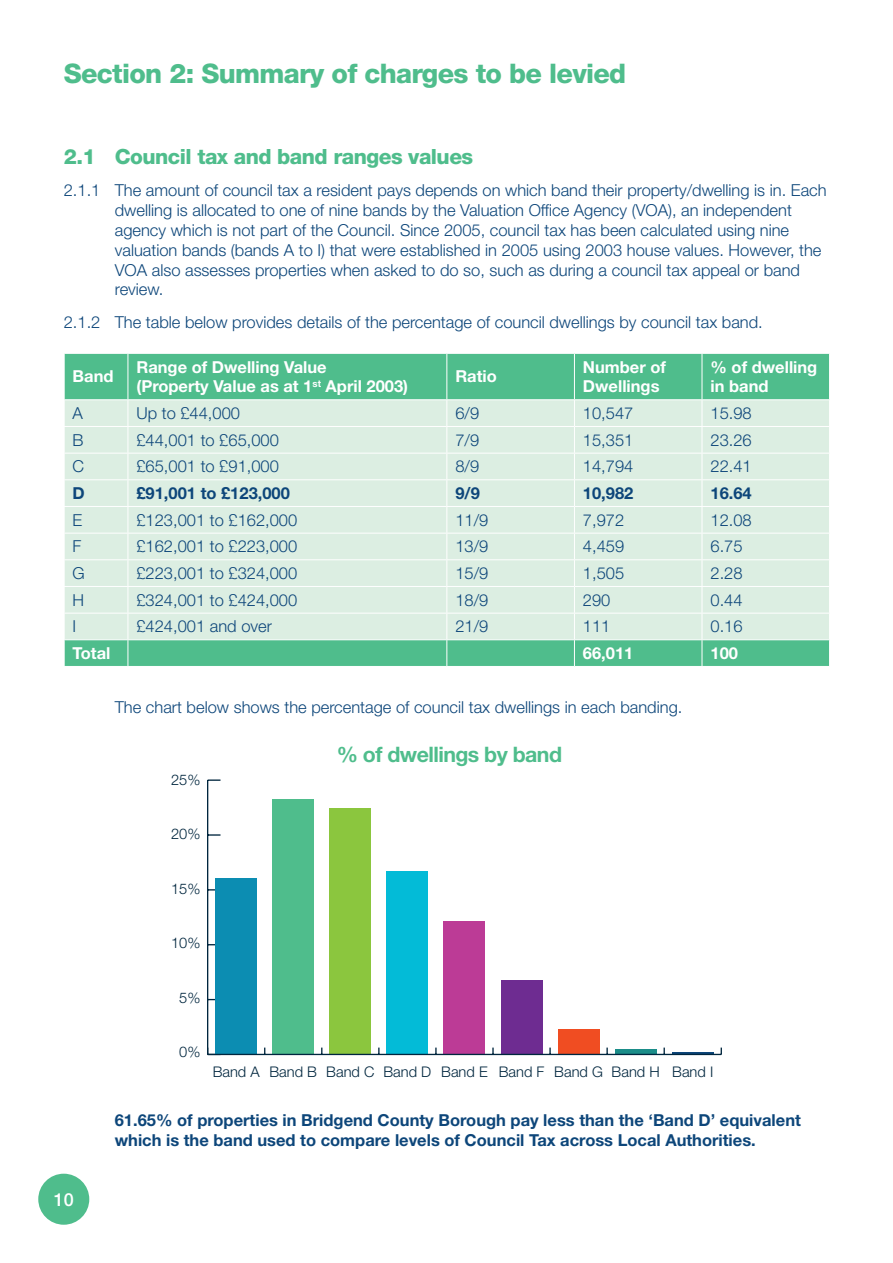
<style>
.page{position:relative;width:893px;height:1263px;background:#fff}
.page>*{position:absolute;margin:0;border:0;box-sizing:border-box;transform-origin:0 0}
.t1{font:800 27px "Helvetica Neue LT Std";letter-spacing:-.025em;color:#4fbd8c}
.t2{font:700 21.3px "Helvetica Neue";letter-spacing:-.025em;color:#4fbd8c}
.t3{font:800 21px "Helvetica Neue LT Std";letter-spacing:-.025em;color:#4fbd8c}
.t4{font:500 18px "Helvetica Neue LT Std";color:#fff}
.t5{font:300 16.5px/19.8px "Helvetica Neue LT Std";color:#0d467a}
.t6{font:700 16.5px/19.8px "Helvetica Neue LT Std";color:#0d467a}
.t7{font:700 16.5px/19.8px "Helvetica Neue LT Std";color:#fff}
.t8{font:300 14.7px "Helvetica Neue";color:#00263e}
</style>
<div class="page">
<svg style="left:64px;top:353px;width:766px;height:313px;background:#bde3cf"></svg>
<div style="left:38px;top:1174px;width:51px;height:51px;background:#4fbd8c;border-radius:50%"></div>
<hr style="left:207px;top:780px;width:1px;height:274px;background:#00263e">
<svg style="left:208px;top:834px;width:12px;height:2px"></svg>
<svg style="left:208px;top:779px;width:12px;height:2px"></svg>
<div style="left:216px;top:878px;width:41px;height:176px;background:#0c8db2"></div>
<div style="left:273px;top:799px;width:41px;height:255px;background:#4fbd8c"></div>
<div style="left:330px;top:808px;width:41px;height:246px;background:#8bc63e"></div>
<div style="left:387px;top:871px;width:41px;height:183px;background:#03bbd7"></div>
<div style="left:444px;top:921px;width:41px;height:133px;background:#bc3b96"></div>
<div style="left:501px;top:980px;width:41px;height:74px;background:#6e2c91"></div>
<div style="left:558px;top:1028px;width:41px;height:26px;background:#f04d22"></div>
<div style="left:615px;top:1049px;width:41px;height:5px;background:#1b8d89"></div>
<hr style="left:672px;top:1052px;width:41px;height:2px;background:#0d467a">
<hr style="left:208px;top:1054px;width:513px;height:1px;background:#00263e">
<svg style="left:207px;top:1047px;width:13px;height:8px"></svg>
<svg style="left:378px;top:1047px;width:2px;height:7px"></svg>
<svg style="left:435px;top:1047px;width:2px;height:7px"></svg>
<svg style="left:492px;top:1047px;width:2px;height:7px"></svg>
<svg style="left:549px;top:1047px;width:2px;height:7px"></svg>
<svg style="left:606px;top:1047px;width:2px;height:7px"></svg>
<svg style="left:663px;top:1047px;width:2px;height:7px"></svg>
<p class="t1" style="left:64px;top:57px;width:564px">Section 2: Summary of charges to be levied</p>
<p class="t3" style="left:64px;top:144px;width:411px">2.1 Council tax and band ranges values</p>
<p class="t5" style="left:115px;top:180px;width:713px;text-indent:-51px">2.1.1 The amount of council tax a resident pays depends on which band their property/dwelling is in. Each dwelling is allocated to one of nine bands by the Valuation Office Agency (VOA), an independent agency which is not part of the Council. Since 2005, council tax has been calculated using nine valuation bands (bands A to I) that were established in 2005 using 2003 house values. However, the VOA also assesses properties when asked to do so, such as during a council tax appeal or band review.</p>
<p class="t5" style="left:64px;top:312px;width:700px">2.1.2 The table below provides details of the percentage of council dwellings by council tax band.</p>
<p class="t7" style="left:73px;top:366px;width:42px">Band</p>
<p class="t7" style="left:136px;top:356px;width:273px">Range of Dwelling Value<br>(Property Value as at 1<sup>st</sup> April 2003)</p>
<p class="t7" style="left:455px;top:366px;width:43px">Ratio</p>
<p class="t7" style="left:583px;top:356px;width:85px">Number of<br>Dwellings</p>
<p class="t7" style="left:710px;top:356px;width:108px">% of dwelling in band</p>
<p class="t5" style="left:73px;top:403px;width:12px">A</p>
<p class="t5" style="left:136px;top:403px;width:105px">Up to £44,000</p>
<p class="t5" style="left:455px;top:403px;width:25px">6/9</p>
<p class="t5" style="left:583px;top:403px;width:52px">10,547</p>
<p class="t5" style="left:710px;top:403px;width:43px">15.98</p>
<p class="t5" style="left:73px;top:430px;width:13px">B</p>
<p class="t5" style="left:136px;top:430px;width:144px">£44,001 to £65,000</p>
<p class="t5" style="left:455px;top:430px;width:25px">7/9</p>
<p class="t5" style="left:583px;top:430px;width:52px">15,351</p>
<p class="t5" style="left:710px;top:430px;width:43px">23.26</p>
<p class="t5" style="left:73px;top:456px;width:13px">C</p>
<p class="t5" style="left:136px;top:456px;width:144px">£65,001 to £91,000</p>
<p class="t5" style="left:455px;top:456px;width:25px">8/9</p>
<p class="t5" style="left:583px;top:456px;width:52px">14,794</p>
<p class="t5" style="left:710px;top:456px;width:43px">22.41</p>
<p class="t6" style="left:73px;top:483px;width:14px">D</p>
<p class="t6" style="left:136px;top:483px;width:155px">£91,001 to £123,000</p>
<p class="t6" style="left:455px;top:483px;width:26px">9/9</p>
<p class="t6" style="left:583px;top:483px;width:52px">10,982</p>
<p class="t6" style="left:710px;top:483px;width:43px">16.64</p>
<p class="t5" style="left:73px;top:510px;width:11px">E</p>
<p class="t5" style="left:136px;top:510px;width:162px">£123,001 to £162,000</p>
<p class="t5" style="left:455px;top:510px;width:35px">11/9</p>
<p class="t5" style="left:583px;top:510px;width:43px">7,972</p>
<p class="t5" style="left:710px;top:510px;width:43px">12.08</p>
<p class="t5" style="left:73px;top:536px;width:10px">F</p>
<p class="t5" style="left:136px;top:536px;width:162px">£162,001 to £223,000</p>
<p class="t5" style="left:455px;top:536px;width:35px">13/9</p>
<p class="t5" style="left:583px;top:536px;width:43px">4,459</p>
<p class="t5" style="left:710px;top:536px;width:34px">6.75</p>
<p class="t5" style="left:73px;top:563px;width:14px">G</p>
<p class="t5" style="left:136px;top:563px;width:162px">£223,001 to £324,000</p>
<p class="t5" style="left:455px;top:563px;width:35px">15/9</p>
<p class="t5" style="left:583px;top:563px;width:43px">1,505</p>
<p class="t5" style="left:710px;top:563px;width:34px">2.28</p>
<p class="t5" style="left:73px;top:589px;width:13px">H</p>
<p class="t5" style="left:136px;top:589px;width:162px">£324,001 to £424,000</p>
<p class="t5" style="left:455px;top:589px;width:35px">18/9</p>
<p class="t5" style="left:583px;top:589px;width:29px">290</p>
<p class="t5" style="left:710px;top:589px;width:34px">0.44</p>
<p class="t5" style="left:73px;top:616px;width:5px">I</p>
<p class="t5" style="left:136px;top:616px;width:137px">£424,001 and over</p>
<p class="t5" style="left:455px;top:616px;width:35px">21/9</p>
<p class="t5" style="left:583px;top:616px;width:29px">111</p>
<p class="t5" style="left:710px;top:616px;width:34px">0.16</p>
<p class="t7" style="left:73px;top:643px;width:39px">Total</p>
<p class="t7" style="left:583px;top:643px;width:52px">66,011</p>
<p class="t7" style="left:710px;top:643px;width:29px">100</p>
<p class="t5" style="left:115px;top:697px;width:569px">The chart below shows the percentage of council tax dwellings in each banding.</p>
<p class="t8" style="left:171px;top:768px;width:31px">25%</p>
<p class="t8" style="left:171px;top:822px;width:31px">20%</p>
<p class="t8" style="left:171px;top:877px;width:31px">15%</p>
<p class="t8" style="left:171px;top:931px;width:31px">10%</p>
<p class="t8" style="left:179px;top:986px;width:23px">5%</p>
<p class="t2" style="left:337px;top:738px;width:227px">% of dwellings by band</p>
<p class="t8" style="left:179px;top:1040px;width:23px">0%</p>
<p class="t8" style="left:213px;top:1060px;width:502px">Band A Band B Band C Band D Band E Band F Band G Band H Band I</p>
<p class="t4" style="left:54px;top:1188px;width:22px">10</p>
<p class="t6" style="left:115px;top:1110px;width:688px">61.65% of properties in Bridgend County Borough pay less than the ‘Band D’ equivalent which is the band used to compare levels of Council Tax across Local Authorities.</p>
</div>
